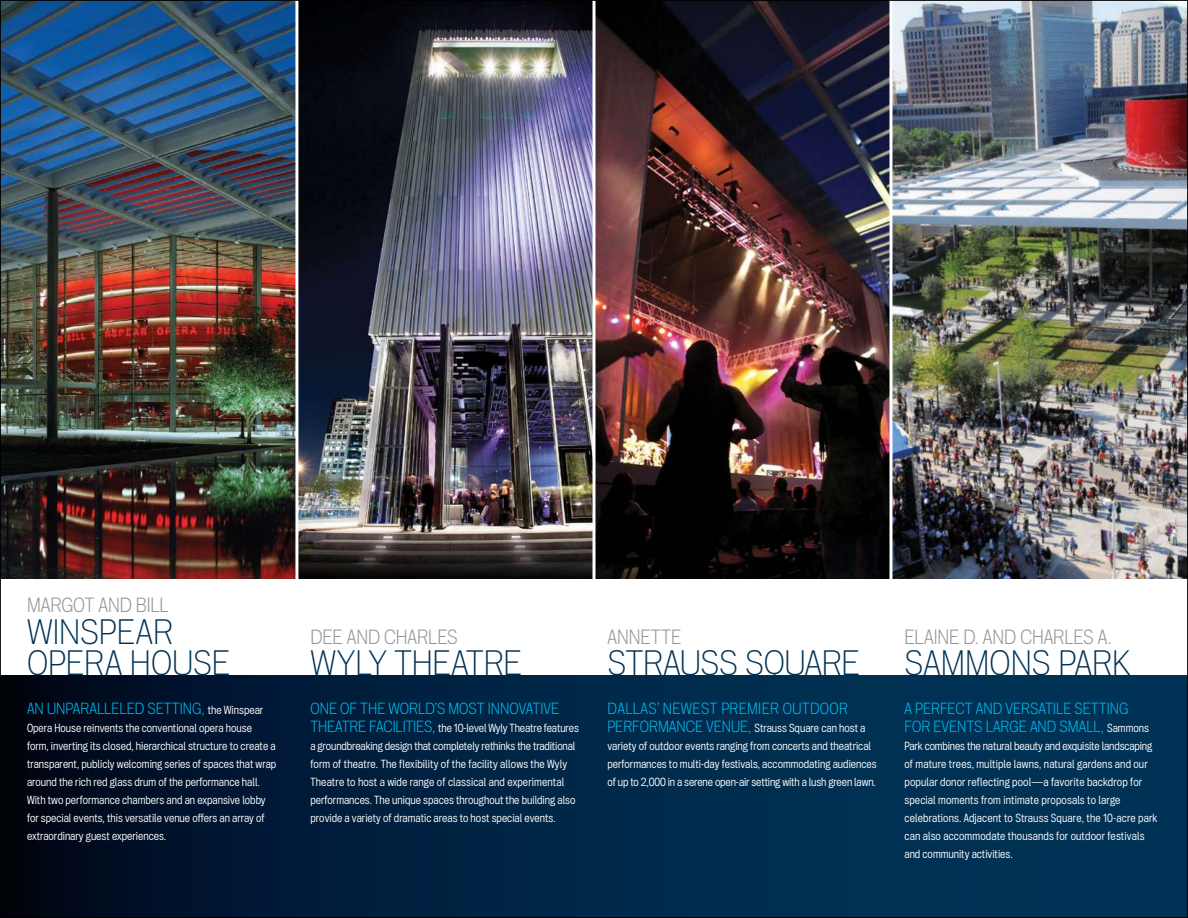
<style>
.page{position:relative;width:1188px;height:918px;background:#fff}
.page>*{position:absolute;margin:0;border:0;box-sizing:border-box;transform-origin:0 0}
.t1{font:36px/31.5px "DCPA Gothic 020";letter-spacing:-.005em;color:#003255}
.t2{font:21px "DCPA Gothic 030";letter-spacing:-.005em;color:#939598}
.t3{font:16.5px/18px "DCPA Gothic 030";color:#00bff3}
.t4{font:16.5px "DCPA Gothic 030";letter-spacing:.02em;color:#00bff3}
.t5{font:12px/18px "DCPA Gothic 050";color:#fff}
.s1{font-family:"DCPA Gothic 050";font-size:12px;color:#fff}
.s2{font-family:"DCPA Gothic 030";font-size:16.5px;color:#00bff3}
.s3{font-size:34.5px}
</style>
<div class="page">
<svg style="left:2px;top:675px;width:1184px;height:241px;background:#002342"></svg>
<img style="left:596px;top:2px;width:294px;height:577px">
<img style="left:2px;top:2px;width:293px;height:577px">
<img style="left:893px;top:2px;width:293px;height:577px">
<img style="left:298px;top:2px;width:295px;height:577px">
<h2 class="t2" style="left:27px;top:594px;width:143px">MARGOT AND BILL</h2>
<h1 class="t1" style="left:27px;top:615px;width:205px">WINSPEAR<br>OPERA HOUSE</h1>
<h2 class="t2" style="left:311px;top:625px;width:149px">DEE AND CHARLES</h2>
<h1 class="t1" style="left:311px;top:647px;width:213px">WYLY THEATRE</h1>
<h3 class="t3" style="left:27px;top:700px;width:238px">AN UNPARALLELED SETTING, <span class="s1">the Winspear</span></h3>
<p class="t5" style="left:27px;top:719px;width:251px">Opera House reinvents the conventional opera house form, inverting its closed, hierarchical structure to create a transparent, publicly welcoming series of spaces that wrap around the rich red glass drum of the performance hall.<br>With two performance chambers and an expansive lobby for special events, this versatile venue offers an array of extraordinary guest experiences.</p>
<h3 class="t3" style="left:311px;top:700px;width:250px">ONE OF THE WORLD’S MOST INNOVATIVE</h3>
<p class="t5" style="left:311px;top:719px;width:270px"><span class="s2">THEATRE FACILITIES,</span> the 10-level Wyly Theatre features a groundbreaking design that completely rethinks the traditional form of theatre. The flexibility of the facility allows the Wyly Theatre to host a wide range of classical and experimental performances. The unique spaces throughout the building also provide a variety of dramatic areas to host special events.</p>
<h2 class="t2" style="left:608px;top:625px;width:75px">ANNETTE</h2>
<h1 class="t1" style="left:608px;top:647px;width:254px">STRAUSS S<span class="s3">Q</span>UARE</h1>
<h3 class="t4" style="left:608px;top:700px;width:242px">DALLAS’ NEWEST PREMIER OUTDOOR</h3>
<p class="t5" style="left:607px;top:719px;width:271px"><span class="s2">PERFORMANCE VENUE,</span> Strauss Square can host a variety of outdoor events ranging from concerts and theatrical performances to multi-day festivals, accommodating audiences of up to 2,000 in a serene open-air setting with a lush green lawn.</p>
<h2 class="t2" style="left:905px;top:625px;width:209px">ELAINE D. AND CHARLES A.</h2>
<h1 class="t1" style="left:905px;top:647px;width:228px">SAMMONS PARK</h1>
<h3 class="t3" style="left:905px;top:700px;width:246px">A PERFECT AND VERSATILE SETTING<br>FOR EVENTS LARGE AND SMALL, <span class="s1">Sammons</span></h3>
<p class="t5" style="left:904px;top:737px;width:255px">Park combines the natural beauty and exquisite landscaping of mature trees, multiple lawns, natural gardens and our popular donor reflecting pool—a favorite backdrop for special moments from intimate proposals to large celebrations. Adjacent to Strauss Square, the 10-acre park can also accommodate thousands for outdoor festivals and community activities.</p>
</div>
